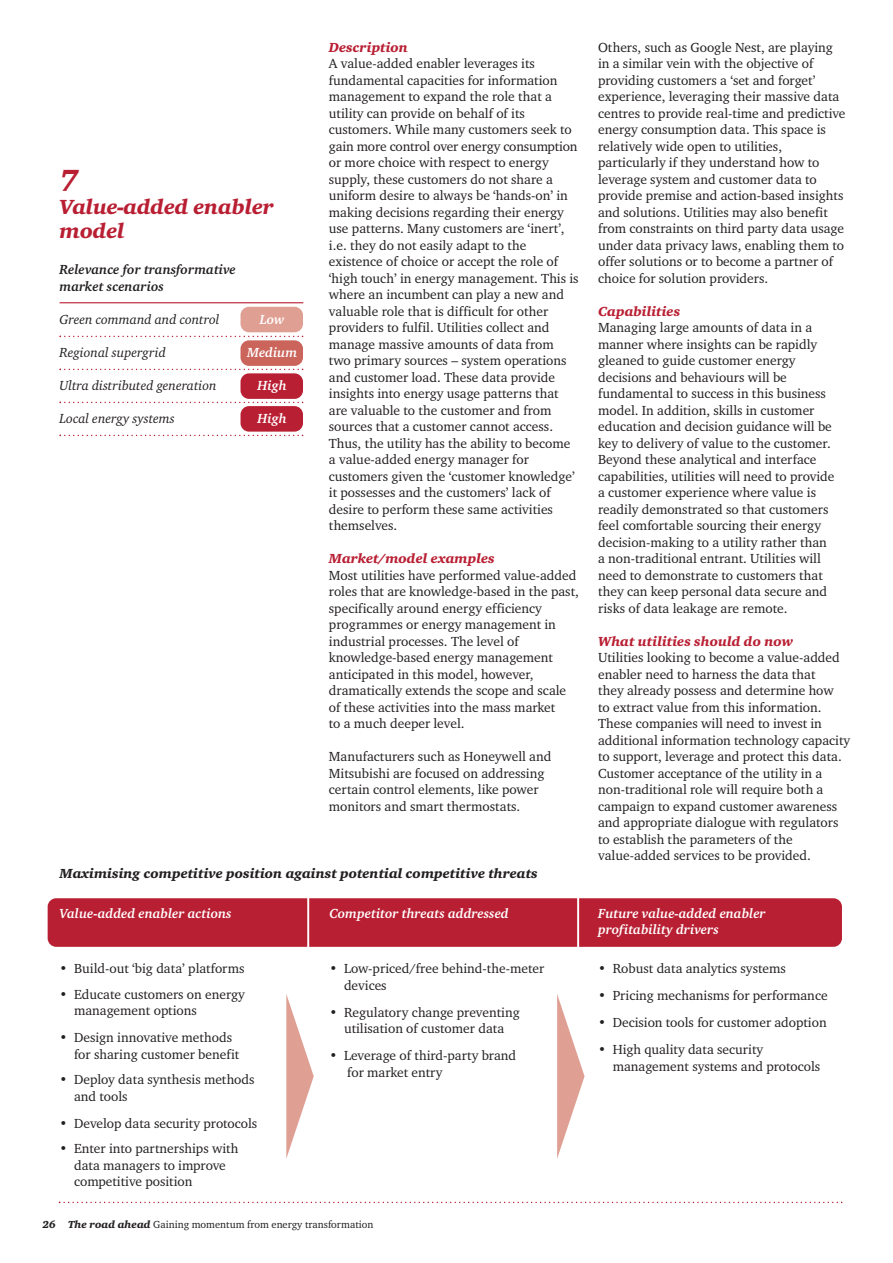
<style>
.page{position:relative;width:893px;height:1263px;background:#fff}
.page>*{position:absolute;margin:0;border:0;box-sizing:border-box;transform-origin:0 0}
.t1{font:30px "Charter ITC Blac Ital";color:#b91f33}
.t2{font:21px/24px "Charter ITC Blac Ital";letter-spacing:-.005em;color:#b91f33}
.t3{font:13.5px/16.5px "Charter ITC";color:#231f20}
.t4{font:italic 700 13.5px "Charter ITC";color:#fff}
.t5{font:italic 13.5px "Charter ITC";color:#231f20}
.t6{font:13.5px "Charter ITC Blac Ital";color:#b91f33}
.t7{font:13.5px "Charter ITC Blac Ital";color:#231f20}
.t8{font:italic 700 13.5px/16.5px "Charter ITC";color:#231f20}
.t9{font:10.5px "Charter ITC";color:#231f20}
.s1{font-family:"Charter ITC Blac Ital"}
</style>
<div class="page">
<svg style="left:286px;top:994px;width:28px;height:164px"></svg>
<svg style="left:557px;top:994px;width:28px;height:164px"></svg>
<div style="left:48px;top:898px;width:794px;height:49px;background:#b91f33;border-radius:9px"></div>
<hr style="left:307px;top:894px;width:2px;height:54px;background:#fff">
<hr style="left:577px;top:894px;width:2px;height:54px;background:#fff">
<svg style="left:59px;top:1202px;width:783px;height:1px"></svg>
<div style="left:240px;top:340px;width:63px;height:26px;background:#cb645b;border-radius:9px"></div>
<div style="left:240px;top:373px;width:63px;height:26px;background:#b91f33;border-radius:9px"></div>
<div style="left:240px;top:406px;width:63px;height:26px;background:#b91f33;border-radius:9px"></div>
<div style="left:240px;top:307px;width:63px;height:25px;background:#e09f93;border-radius:9px"></div>
<hr style="left:60px;top:302px;width:243px;height:1px;background:#b91f33">
<svg style="left:60px;top:336px;width:243px;height:1px"></svg>
<svg style="left:60px;top:369px;width:243px;height:1px"></svg>
<svg style="left:60px;top:402px;width:243px;height:1px"></svg>
<svg style="left:60px;top:435px;width:243px;height:1px"></svg>
<h1 class="t1" style="left:60px;top:162px;width:21px">7</h1>
<h2 class="t2" style="left:60px;top:195px;width:216px">Value-added enabler model</h2>
<p class="t8" style="left:60px;top:261px;width:178px">Relevance for transformative market scenarios</p>
<p class="t5" style="left:60px;top:311px;width:161px">Green command and control</p>
<p class="t4" style="left:260px;top:311px;width:26px">Low</p>
<p class="t5" style="left:60px;top:344px;width:108px">Regional supergrid</p>
<p class="t4" style="left:247px;top:344px;width:52px">Medium</p>
<p class="t5" style="left:60px;top:377px;width:159px">Ultra distributed generation</p>
<p class="t4" style="left:258px;top:377px;width:31px">High</p>
<p class="t5" style="left:60px;top:410px;width:117px">Local energy systems</p>
<p class="t4" style="left:258px;top:410px;width:31px">High</p>
<p class="t6" style="left:329px;top:39px;width:81px">Description</p>
<p class="t3" style="left:329px;top:55px;width:251px">A value-added enabler leverages its fundamental capacities for information management to expand the role that a utility can provide on behalf of its customers. While many customers seek to gain more control over energy consumption or more choice with respect to energy supply, these customers do not share a uniform desire to always be ‘hands-on’ in making decisions regarding their energy use patterns. Many customers are ‘inert’, i.e. they do not easily adapt to the existence of choice or accept the role of ‘high touch’ in energy management. This is where an incumbent can play a new and valuable role that is difficult for other providers to fulfil. Utilities collect and manage massive amounts of data from two primary sources – system operations and customer load. These data provide insights into energy usage patterns that are valuable to the customer and from sources that a customer cannot access.<br>Thus, the utility has the ability to become a value-added energy manager for customers given the ‘customer knowledge’ it possesses and the customers’ lack of desire to perform these same activities themselves.</p>
<p class="t6" style="left:329px;top:551px;width:167px">Market/model examples</p>
<p class="t3" style="left:329px;top:567px;width:251px">Most utilities have performed value-added roles that are knowledge-based in the past, specifically around energy efficiency programmes or energy management in industrial processes. The level of knowledge-based energy management anticipated in this model, however, dramatically extends the scope and scale of these activities into the mass market<br>to a much deeper level.</p>
<p class="t3" style="left:329px;top:748px;width:224px">Manufacturers such as Honeywell and Mitsubishi are focused on addressing certain control elements, like power monitors and smart thermostats.</p>
<p class="t7" style="left:60px;top:866px;width:480px">Maximising competitive position against potential competitive threats</p>
<p class="t3" style="left:598px;top:39px;width:249px">Others, such as Google Nest, are playing in a similar vein with the objective of providing customers a ‘set and forget’ experience, leveraging their massive data centres to provide real-time and predictive energy consumption data. This space is relatively wide open to utilities, particularly if they understand how to leverage system and customer data to provide premise and action-based insights and solutions. Utilities may also benefit from constraints on third party data usage under data privacy laws, enabling them to offer solutions or to become a partner of choice for solution providers.</p>
<p class="t6" style="left:598px;top:303px;width:84px">Capabilities</p>
<p class="t3" style="left:598px;top:319px;width:238px">Managing large amounts of data in a manner where insights can be rapidly gleaned to guide customer energy decisions and behaviours will be fundamental to success in this business model. In addition, skills in customer education and decision guidance will be key to delivery of value to the customer.<br>Beyond these analytical and interface capabilities, utilities will need to provide a customer experience where value is readily demonstrated so that customers feel comfortable sourcing their energy decision-making to a utility rather than a non-traditional entrant. Utilities will need to demonstrate to customers that they can keep personal data secure and risks of data leakage are remote.</p>
<p class="t6" style="left:598px;top:633px;width:197px">What utilities should do now</p>
<p class="t3" style="left:598px;top:649px;width:254px">Utilities looking to become a value-added enabler need to harness the data that<br>they already possess and determine how<br>to extract value from this information.<br>These companies will need to invest in additional information technology capacity to support, leverage and protect this data.<br>Customer acceptance of the utility in a non-traditional role will require both a campaign to expand customer awareness and appropriate dialogue with regulators to establish the parameters of the value-added services to be provided.</p>
<p class="t4" style="left:60px;top:905px;width:174px">Value-added enabler actions</p>
<p class="t4" style="left:598px;top:905px;width:169px">Future value-added enabler</p>
<p class="t4" style="left:329px;top:905px;width:181px">Competitor threats addressed</p>
<p class="t3" style="left:60px;top:960px;width:186px">• Build-out ‘big data’ platforms</p>
<p class="t3" style="left:74px;top:986px;width:172px;text-indent:-15px">• Educate customers on energy management options</p>
<p class="t3" style="left:74px;top:1029px;width:167px;text-indent:-15px">• Design innovative methods for sharing customer benefit</p>
<p class="t3" style="left:74px;top:1071px;width:182px;text-indent:-15px">• Deploy data synthesis methods and tools</p>
<p class="t3" style="left:60px;top:1115px;width:199px">• Develop data security protocols</p>
<p class="t3" style="left:74px;top:1140px;width:166px;text-indent:-15px">• Enter into partnerships with data managers to improve competitive position</p>
<p class="t3" style="left:344px;top:960px;width:202px;text-indent:-15px">• Low-priced/free behind-the-meter devices</p>
<p class="t3" style="left:329px;top:1004px;width:192px;text-align:center">• Regulatory change preventing utilisation of customer data</p>
<p class="t3" style="left:347px;top:1047px;width:170px;text-indent:-18px">• Leverage of third-party brand for market entry</p>
<p class="t9" style="left:43px;top:1218px;width:332px"><span class="s1">26 The road ahead</span> Gaining momentum from energy transformation</p>
<p class="t4" style="left:598px;top:922px;width:122px">profitability drivers</p>
<p class="t3" style="left:598px;top:960px;width:189px">• Robust data analytics systems</p>
<p class="t3" style="left:598px;top:987px;width:231px">• Pricing mechanisms for performance</p>
<p class="t3" style="left:598px;top:1014px;width:230px">• Decision tools for customer adoption</p>
<p class="t3" style="left:613px;top:1041px;width:209px;text-indent:-15px">• High quality data security management systems and protocols</p>
</div>
